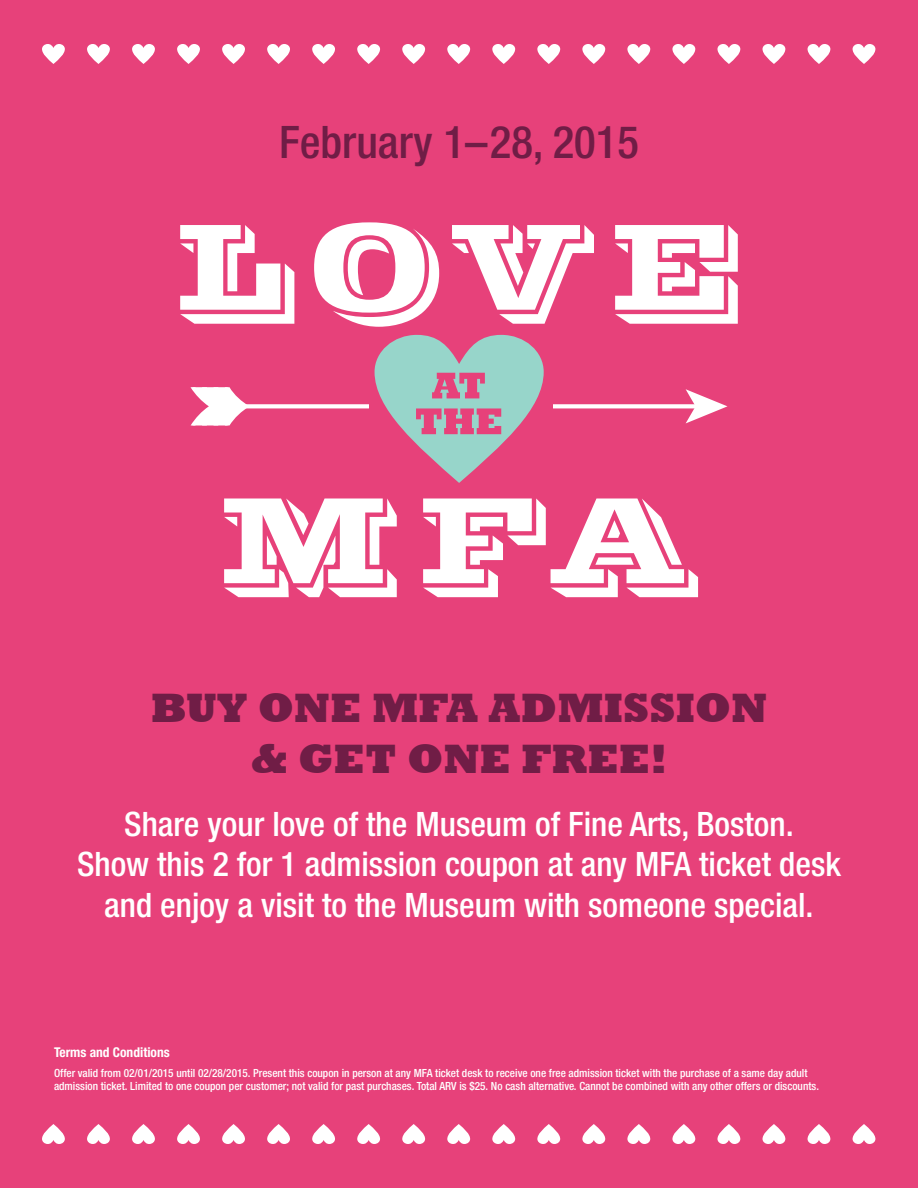
<style>
.page{position:relative;width:918px;height:1188px;background:#e7417a}
.page>*{position:absolute;margin:0;border:0;box-sizing:border-box;transform-origin:0 0}
.t1{font:500 condensed 44.85px "Helvetica Neue LT Pro";color:#701d46}
.t2{font:800 42.15px/50.6px "Rockwell";color:#701d46;text-align:center}
.t3{font:500 condensed 33.6px/40.3px "Helvetica Neue LT Pro";color:#fff;text-align:center}
.t4{font:700 condensed 13.5px "Helvetica Neue LT Pro";color:#fff}
.t5{font:500 condensed 11.25px/13.5px "Helvetica Neue LT Pro";color:#fff}
</style>
<div class="page">
<svg style="left:249px;top:404px;width:437px;height:4px"></svg>
<svg style="left:191px;top:387px;width:58px;height:39px"></svg>
<svg style="left:686px;top:389px;width:41px;height:34px"></svg>
<div style="left:369px;top:363px;width:184px;height:85px;background:#e7417a"></div>
<svg style="left:180px;top:225px;width:114px;height:99px"></svg>
<svg style="left:314px;top:222px;width:125px;height:105px"></svg>
<svg style="left:452px;top:225px;width:142px;height:99px"></svg>
<svg style="left:615px;top:225px;width:123px;height:99px"></svg>
<svg style="left:224px;top:498px;width:173px;height:99px"></svg>
<svg style="left:423px;top:498px;width:275px;height:99px"></svg>
<svg style="left:375px;top:335px;width:169px;height:148px"></svg>
<svg style="left:42px;top:44px;width:23px;height:20px"></svg>
<svg style="left:87px;top:44px;width:23px;height:20px"></svg>
<svg style="left:132px;top:44px;width:23px;height:20px"></svg>
<svg style="left:177px;top:44px;width:23px;height:20px"></svg>
<svg style="left:222px;top:44px;width:23px;height:20px"></svg>
<svg style="left:267px;top:44px;width:23px;height:20px"></svg>
<svg style="left:312px;top:44px;width:23px;height:20px"></svg>
<svg style="left:357px;top:44px;width:23px;height:20px"></svg>
<svg style="left:402px;top:44px;width:23px;height:20px"></svg>
<svg style="left:447px;top:44px;width:23px;height:20px"></svg>
<svg style="left:492px;top:44px;width:23px;height:20px"></svg>
<svg style="left:537px;top:44px;width:23px;height:20px"></svg>
<svg style="left:582px;top:44px;width:23px;height:20px"></svg>
<svg style="left:627px;top:44px;width:23px;height:20px"></svg>
<svg style="left:672px;top:44px;width:23px;height:20px"></svg>
<svg style="left:717px;top:44px;width:23px;height:20px"></svg>
<svg style="left:763px;top:44px;width:22px;height:20px"></svg>
<svg style="left:808px;top:44px;width:22px;height:20px"></svg>
<svg style="left:853px;top:44px;width:22px;height:20px"></svg>
<svg style="left:42px;top:1124px;width:23px;height:20px"></svg>
<svg style="left:87px;top:1124px;width:23px;height:20px"></svg>
<svg style="left:132px;top:1124px;width:23px;height:20px"></svg>
<svg style="left:177px;top:1124px;width:23px;height:20px"></svg>
<svg style="left:222px;top:1124px;width:23px;height:20px"></svg>
<svg style="left:267px;top:1124px;width:23px;height:20px"></svg>
<svg style="left:312px;top:1124px;width:23px;height:20px"></svg>
<svg style="left:357px;top:1124px;width:23px;height:20px"></svg>
<svg style="left:402px;top:1124px;width:23px;height:20px"></svg>
<svg style="left:447px;top:1124px;width:23px;height:20px"></svg>
<svg style="left:492px;top:1124px;width:23px;height:20px"></svg>
<svg style="left:537px;top:1124px;width:23px;height:20px"></svg>
<svg style="left:582px;top:1124px;width:23px;height:20px"></svg>
<svg style="left:627px;top:1124px;width:23px;height:20px"></svg>
<svg style="left:672px;top:1124px;width:23px;height:20px"></svg>
<svg style="left:717px;top:1124px;width:23px;height:20px"></svg>
<svg style="left:763px;top:1124px;width:22px;height:20px"></svg>
<svg style="left:808px;top:1124px;width:22px;height:20px"></svg>
<svg style="left:853px;top:1124px;width:22px;height:20px"></svg>
<h1 class="t1" style="left:279px;top:115px;width:361px">February 1–28, 2015</h1>
<h2 class="t2" style="left:151px;top:683px;width:618px">BUY ONE MFA ADMISSION &amp; GET ONE FREE!</h2>
<h3 class="t3" style="left:77px;top:804px;width:765px">Share your love of the Museum of Fine Arts, Boston.<br>Show this 2 for 1 admission coupon at any MFA ticket desk and enjoy a visit to the Museum with someone special.</h3>
<p class="t4" style="left:54px;top:1044px;width:117px">Terms and Conditions</p>
<p class="t5" style="left:54px;top:1066px;width:767px">Offer valid from 02/01/2015 until 02/28/2015. Present this coupon in person at any MFA ticket desk to receive one free admission ticket with the purchase of a same day adult admission ticket. Limited to one coupon per customer; not valid for past purchases. Total ARV is $25. No cash alternative. Cannot be combined with any other offers or discounts.</p>
</div>
